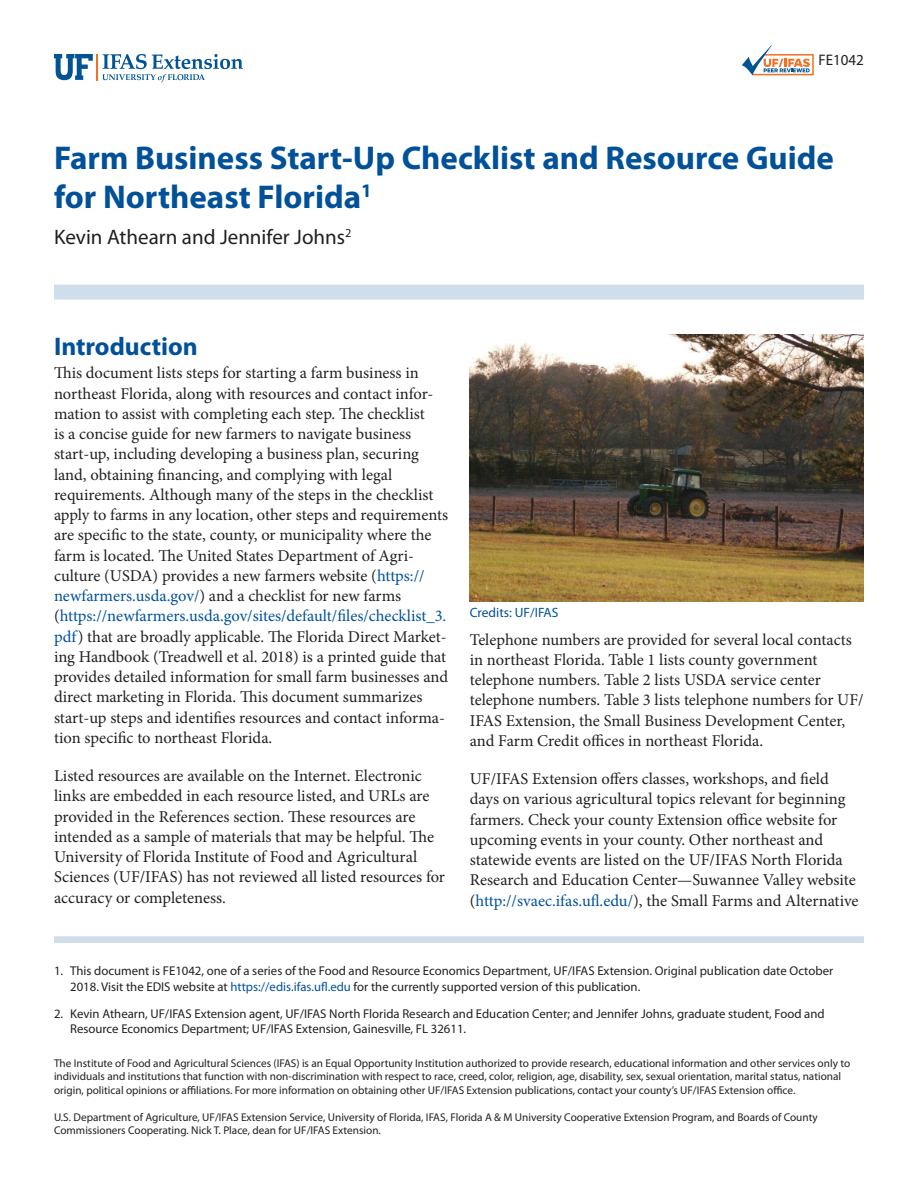
<style>
.page{position:relative;width:918px;height:1188px;background:#fff}
.page>*{position:absolute;margin:0;border:0;box-sizing:border-box;transform-origin:0 0}
.TitleRegular{font:700 33px/39.6px "Myriad Pro";color:#01519a}
.SectionHeading0{font:700 25.5px "Myriad Pro";color:#01519a}
.Author{font:21px "Myriad Pro";color:#231f20}
.Paragraph{font:16.5px/20.2px "Minion Pro";color:#231f20}
.PubNumber{font:15.3px "Myriad Pro";color:#231f20}
.FigureCaption{font:13.5px "Myriad Pro";color:#01519a}
.t1{font:12.75px/15.3px "Myriad Pro";color:#231f20}
.Disclaimer{font:11.25px/13.5px "Myriad Pro";color:#231f20}
.s1{color:#01519a}
</style>
<div class="page">
<svg style="left:54px;top:54px;width:189px;height:28px"></svg>
<div style="left:54px;top:285px;width:810px;height:15px;background:#d0deeb"></div>
<div style="left:54px;top:936px;width:810px;height:7px;background:#d0deeb"></div>
<img style="left:470px;top:335px;width:394px;height:266px">
<svg style="left:742px;top:45px;width:72px;height:30px"></svg>
<p class="PubNumber" style="left:819px;top:51px;width:47px">FE1042</p>
<p class="TitleRegular" style="left:54px;top:137px;width:781px">Farm Business Start-Up Checklist and Resource Guide for Northeast Florida<sup>1</sup></p>
<p class="Author" style="left:54px;top:224px;width:299px">Kevin Athearn and Jennifer Johns<sup>2</sup></p>
<p class="SectionHeading0" style="left:54px;top:330px;width:145px">Introduction</p>
<p class="Paragraph" style="left:54px;top:363px;width:396px">This document lists steps for starting a farm business in northeast Florida, along with resources and contact infor&shy;mation to assist with completing each step. The checklist<br>is a concise guide for new farmers to navigate business start-up, including developing a business plan, securing land, obtaining financing, and complying with legal requirements. Although many of the steps in the checklist apply to farms in any location, other steps and requirements are specific to the state, county, or municipality where the farm is located. The United States Department of Agri&shy;culture (USDA) provides a new farmers website (<span class="s1">https:// newfarmers.usda.gov/</span>) and a checklist for new farms (<span class="s1">https://newfarmers.usda.gov/sites/default/files/checklist_3. pdf</span>) that are broadly applicable. The Florida Direct Market&shy;ing Handbook (Treadwell et al. 2018) is a printed guide that provides detailed information for small farm businesses and direct marketing in Florida. This document summarizes start-up steps and identifies resources and contact informa&shy;tion specific to northeast Florida.</p>
<p class="Paragraph" style="left:54px;top:766px;width:393px">Listed resources are available on the Internet. Electronic links are embedded in each resource listed, and URLs are provided in the References section. These resources are intended as a sample of materials that may be helpful. The University of Florida Institute of Food and Agricultural Sciences (UF/IFAS) has not reviewed all listed resources for accuracy or completeness.</p>
<p class="FigureCaption" style="left:470px;top:604px;width:90px">Credits: UF/IFAS</p>
<p class="Paragraph" style="left:470px;top:629px;width:395px">Telephone numbers are provided for several local contacts in northeast Florida. Table 1 lists county government telephone numbers. Table 2 lists USDA service center telephone numbers. Table 3 lists telephone numbers for UF/ IFAS Extension, the Small Business Development Center, and Farm Credit offices in northeast Florida.</p>
<p class="Paragraph" style="left:470px;top:769px;width:390px">UF/IFAS Extension offers classes, workshops, and field days on various agricultural topics relevant for beginning farmers. Check your county Extension office website for upcoming events in your county. Other northeast and statewide events are listed on the UF/IFAS North Florida Research and Education Center—Suwannee Valley website (<span class="s1">http://svaec.ifas.ufl.edu/</span>), the Small Farms and Alternative</p>
<p class="t1" style="left:70px;top:963px;width:765px;text-indent:-16px">1. This document is FE1042, one of a series of the Food and Resource Economics Department, UF/IFAS Extension. Original publication date October<br>2018. Visit the EDIS website at <span class="s1">https://edis.ifas.ufl.edu</span> for the currently supported version of this publication.</p>
<p class="t1" style="left:70px;top:1006px;width:756px;text-indent:-16px">2. Kevin Athearn, UF/IFAS Extension agent, UF/IFAS North Florida Research and Education Center; and Jennifer Johns, graduate student, Food and<br>Resource Economics Department; UF/IFAS Extension, Gainesville, FL 32611.</p>
<p class="Disclaimer" style="left:54px;top:1056px;width:798px">The Institute of Food and Agricultural Sciences (IFAS) is an Equal Opportunity Institution authorized to provide research, educational information and other services only to individuals and institutions that function with non-discrimination with respect to race, creed, color, religion, age, disability, sex, sexual orientation, marital status, national origin, political opinions or affiliations. For more information on obtaining other UF/IFAS Extension publications, contact your county’s UF/IFAS Extension office.</p>
<p class="Disclaimer" style="left:54px;top:1110px;width:765px">U.S. Department of Agriculture, UF/IFAS Extension Service, University of Florida, IFAS, Florida A &amp; M University Cooperative Extension Program, and Boards of County<br>Commissioners Cooperating. Nick T. Place, dean for UF/IFAS Extension.</p>
</div>
